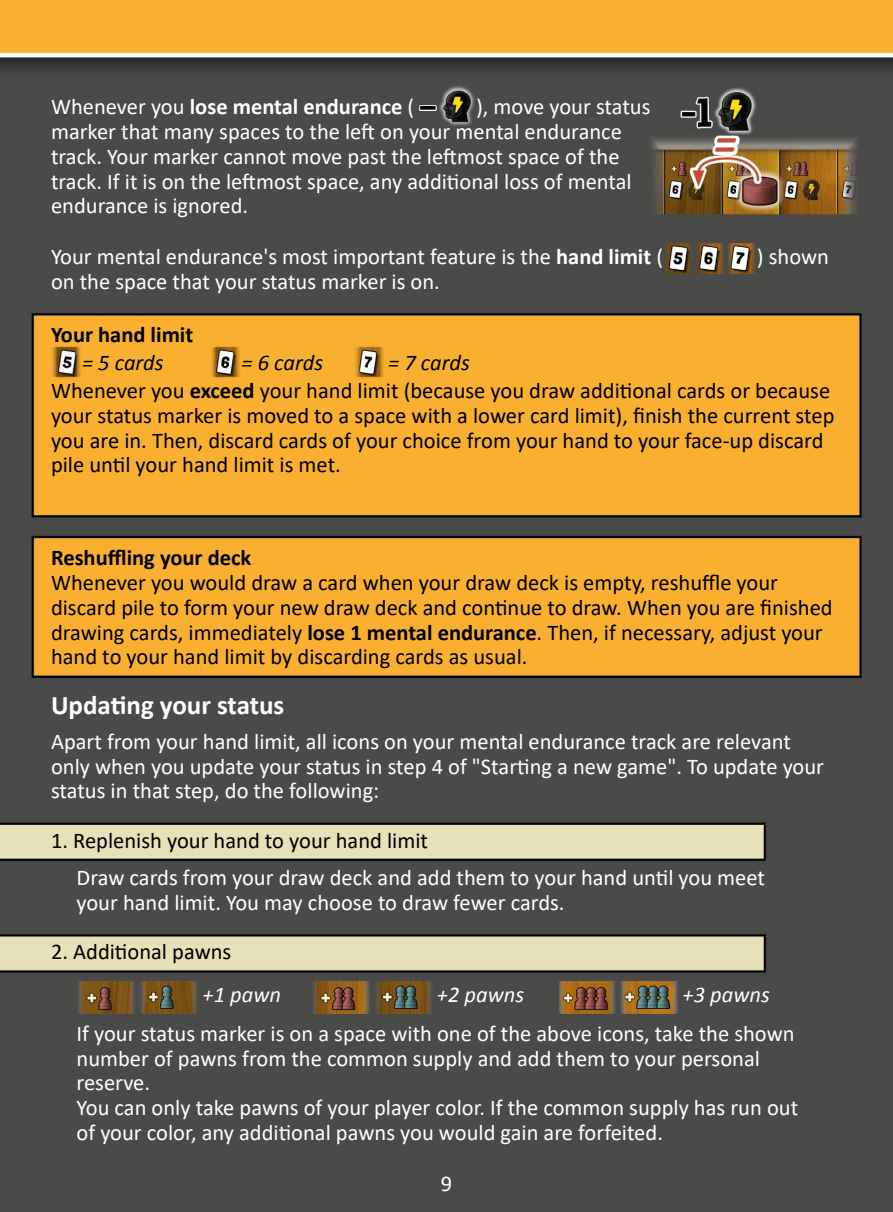
<style>
.page{position:relative;width:893px;height:1212px;background:#fff}
.page>*{position:absolute;margin:0;border:0;box-sizing:border-box;transform-origin:0 0}
.t1{font:italic 700 45px "Calibri";color:#c64b37}
.t2{font:700 27px "Calibri";color:#fff}
.t3{font:22.5px/24.8px "Calibri";color:#fff}
.t4{font:22.5px/24.8px "Calibri";color:#000}
.t5{font:700 22.5px "Calibri";color:#000}
.t6{font:italic 22.5px "Calibri";color:#000}
.t7{font:italic 22.5px "Calibri";color:#fff}
.s1{font-weight:700}
.s2{font-family:"Mortina One";font-size:33.3px}
</style>
<div class="page">
<img style="left:0;top:0;width:893px;height:1212px">
<div style="left:712px;top:135px;width:27px;height:20px;background:#fff"></div>
<img style="left:727px;top:244px;width:30px;height:30px">
<img style="left:695px;top:244px;width:30px;height:30px">
<img style="left:663px;top:244px;width:30px;height:30px">
<div style="left:437px;top:85px;width:39px;height:42px;background:#4a4a48"></div>
<img style="left:439px;top:86px;width:36px;height:40px">
<p class="t3" style="left:51px;top:94px;width:601px">Whenever you <span class="s1">lose mental endurance</span> ( <span class="s2">-</span> ), move your status marker that many spaces to the left on your mental endurance track. Your marker cannot move past the leftmost space of the track. If it is on the leftmost space, any additional loss of mental endurance is ignored.</p>
<h1 class="t1" style="left:714px;top:114px;width:24px">=</h1>
<p class="t3" style="left:51px;top:244px;width:614px">Your mental endurance's most important feature is the <span class="s1">hand limit</span> (</p>
<p class="t3" style="left:757px;top:244px;width:74px">) shown</p>
<p class="t3" style="left:51px;top:268px;width:390px">on the space that your status marker is on.</p>
<p class="t5" style="left:51px;top:320px;width:144px">Your hand limit</p>
<p class="t4" style="left:51px;top:378px;width:785px">Whenever you <span class="s1">exceed</span> your hand limit (because you draw additional cards or because your status marker is moved to a space with a lower card limit), finish the current step you are in. Then, discard cards of your choice from your hand to your face-up discard pile until your hand limit is met.</p>
<p class="t6" style="left:82px;top:348px;width:83px">= 5 cards</p>
<p class="t6" style="left:241px;top:348px;width:83px">= 6 cards</p>
<p class="t6" style="left:388px;top:348px;width:83px">= 7 cards</p>
<p class="t5" style="left:51px;top:544px;width:202px">Reshuffling your deck</p>
<p class="t4" style="left:51px;top:570px;width:783px">Whenever you would draw a card when your draw deck is empty, reshuffle your discard pile to form your new draw deck and continue to draw. When you are finished drawing cards, immediately <span class="s1">lose 1 mental endurance</span>. Then, if necessary, adjust your hand to your hand limit by discarding cards as usual.</p>
<p class="t2" style="left:51px;top:688px;width:235px">Updating your status</p>
<p class="t3" style="left:51px;top:728px;width:775px">Apart from your hand limit, all icons on your mental endurance track are relevant only when you update your status in step 4 of "Starting a new game". To update your status in that step, do the following:</p>
<p class="t4" style="left:51px;top:827px;width:378px">1. Replenish your hand to your hand limit</p>
<p class="t3" style="left:77px;top:865px;width:690px">Draw cards from your draw deck and add them to your hand until you meet your hand limit. You may choose to draw fewer cards.</p>
<p class="t4" style="left:51px;top:939px;width:182px">2. Additional pawns</p>
<p class="t7" style="left:203px;top:979px;width:80px">+1 pawn</p>
<p class="t7" style="left:437px;top:979px;width:89px">+2 pawns</p>
<p class="t7" style="left:682px;top:979px;width:89px">+3 pawns</p>
<p class="t3" style="left:77px;top:1020px;width:723px">If your status marker is on a space with one of the above icons, take the shown number of pawns from the common supply and add them to your personal reserve.<br>You can only take pawns of your player color. If the common supply has run out of your color, any additional pawns you would gain are forfeited.</p>
<p class="t3" style="left:441px;top:1171px;width:13px">9</p>
</div>
